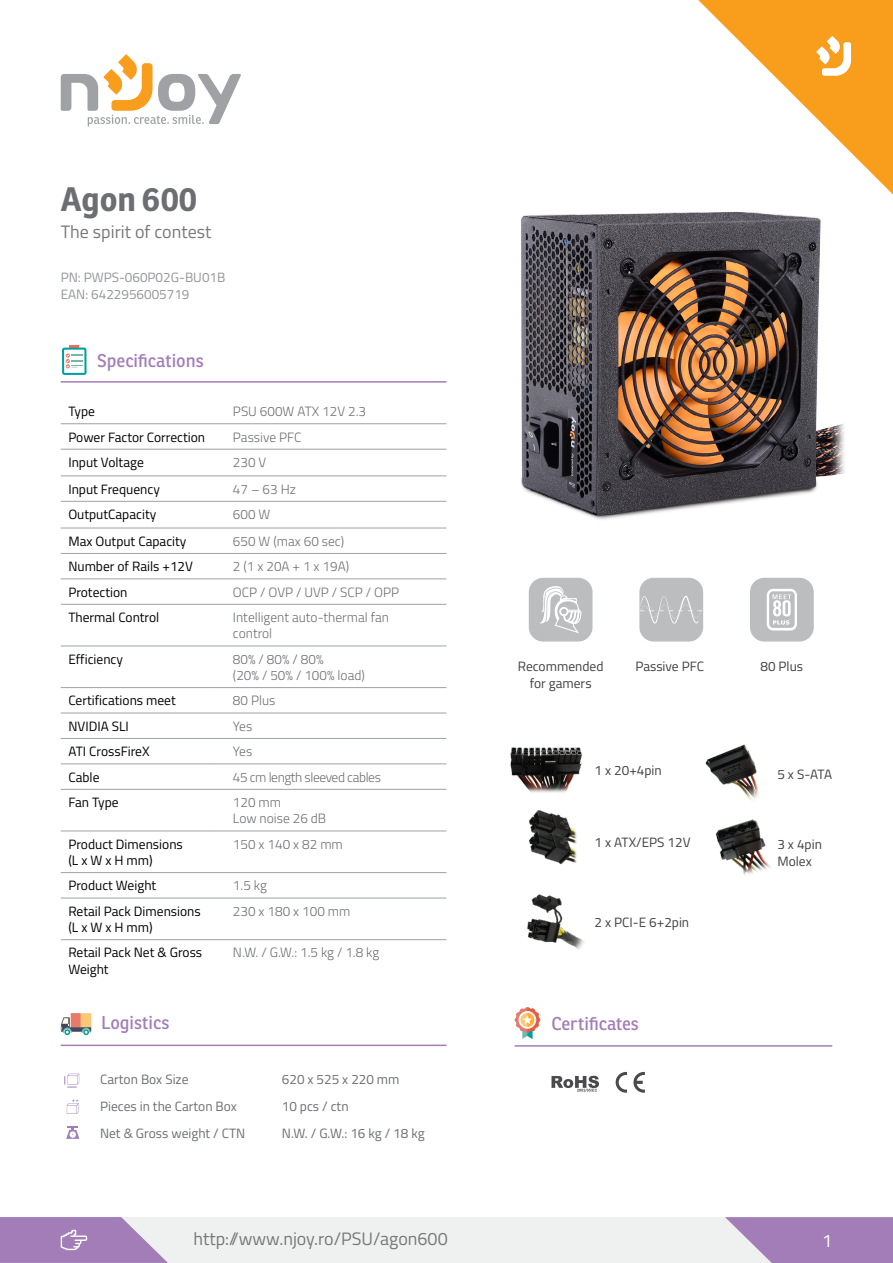
<style>
.page{position:relative;width:893px;height:1263px;background:#fff}
.page>*{position:absolute;margin:0;border:0;box-sizing:border-box;transform-origin:0 0}
.t1{font:700 33px "Ronnia";color:#6d6e71}
.t2{font:18px "Titillium";color:#777878}
.t3{font:18px "Ronnia";color:#a27db8}
.t4{font:18px "Titillium";color:#fff}
.t5{font:13.5px/16.2px "Titillium";color:#000}
.t6{font:300 13.5px/16.2px "Titillium";color:#6d6e71}
.t7{font:13.5px "Titillium";color:#6d6e71}
.t8{font:13.5px/16.5px "Titillium";color:#414042;text-align:center}
.t9{font:13.5px/17px "Titillium";color:#939598}
.t10{font:300 13.5px "Titillium";letter-spacing:-.03em;color:#6d6e71}
</style>
<div class="page">
<div style="left:0;top:1217px;width:893px;height:46px;background:#eff0f0"></div>
<svg style="left:725px;top:1217px;width:168px;height:46px;background:#ac8dbf"></svg>
<img style="left:521px;top:211px;width:324px;height:309px">
<svg style="left:698px;top:0;width:195px;height:194px"></svg>
<hr style="left:61px;top:381px;width:385px;height:2px;background:#a27db8">
<hr style="left:61px;top:423px;width:155px;height:1px;background:#9fa1a4">
<hr style="left:216px;top:423px;width:230px;height:1px;background:#9fa1a4">
<hr style="left:61px;top:449px;width:155px;height:1px;background:#9fa1a4">
<hr style="left:216px;top:449px;width:230px;height:1px;background:#9fa1a4">
<hr style="left:61px;top:475px;width:155px;height:1px;background:#9fa1a4">
<hr style="left:216px;top:475px;width:230px;height:1px;background:#9fa1a4">
<hr style="left:61px;top:501px;width:155px;height:1px;background:#9fa1a4">
<hr style="left:216px;top:501px;width:230px;height:1px;background:#9fa1a4">
<hr style="left:61px;top:528px;width:155px;height:1px;background:#9fa1a4">
<hr style="left:216px;top:528px;width:230px;height:1px;background:#9fa1a4">
<hr style="left:61px;top:604px;width:155px;height:1px;background:#9fa1a4">
<hr style="left:216px;top:604px;width:230px;height:1px;background:#9fa1a4">
<hr style="left:61px;top:646px;width:155px;height:1px;background:#9fa1a4">
<hr style="left:216px;top:646px;width:230px;height:1px;background:#9fa1a4">
<hr style="left:61px;top:553px;width:155px;height:1px;background:#9fa1a4">
<hr style="left:216px;top:553px;width:230px;height:1px;background:#9fa1a4">
<hr style="left:61px;top:578px;width:155px;height:1px;background:#9fa1a4">
<hr style="left:216px;top:578px;width:230px;height:1px;background:#9fa1a4">
<hr style="left:61px;top:738px;width:155px;height:1px;background:#9fa1a4">
<hr style="left:216px;top:738px;width:230px;height:1px;background:#9fa1a4">
<hr style="left:61px;top:763px;width:155px;height:1px;background:#9fa1a4">
<hr style="left:216px;top:763px;width:230px;height:1px;background:#9fa1a4">
<hr style="left:61px;top:789px;width:155px;height:1px;background:#9fa1a4">
<hr style="left:216px;top:789px;width:230px;height:1px;background:#9fa1a4">
<hr style="left:61px;top:830px;width:155px;height:1px;background:#9fa1a4">
<hr style="left:216px;top:830px;width:230px;height:1px;background:#9fa1a4">
<hr style="left:61px;top:872px;width:155px;height:1px;background:#9fa1a4">
<hr style="left:216px;top:872px;width:230px;height:1px;background:#9fa1a4">
<hr style="left:61px;top:687px;width:155px;height:1px;background:#9fa1a4">
<hr style="left:216px;top:687px;width:230px;height:1px;background:#9fa1a4">
<hr style="left:61px;top:713px;width:155px;height:1px;background:#9fa1a4">
<hr style="left:216px;top:713px;width:230px;height:1px;background:#9fa1a4">
<hr style="left:61px;top:939px;width:155px;height:1px;background:#9fa1a4">
<hr style="left:216px;top:939px;width:230px;height:1px;background:#9fa1a4">
<hr style="left:61px;top:898px;width:155px;height:1px;background:#9fa1a4">
<hr style="left:216px;top:898px;width:230px;height:1px;background:#9fa1a4">
<svg style="left:61px;top:54px;width:180px;height:72px"></svg>
<svg style="left:0;top:1217px;width:168px;height:46px;background:#ae8fc1"></svg>
<div style="left:62px;top:348px;width:25px;height:27px;border:2px solid #009ea1;border-radius:2px"></div>
<svg style="left:66px;top:345px;width:17px;height:23px"></svg>
<img style="left:510px;top:747px;width:73px;height:46px">
<img style="left:529px;top:810px;width:48px;height:55px">
<img style="left:715px;top:819px;width:56px;height:56px">
<img style="left:527px;top:894px;width:57px;height:55px">
<img style="left:705px;top:744px;width:54px;height:57px">
<div style="left:529px;top:578px;width:64px;height:63px;background:#bbbdbf;border-radius:14px"></div>
<svg style="left:540px;top:586px;width:42px;height:47px"></svg>
<svg style="left:67px;top:1099px;width:12px;height:15px"></svg>
<svg style="left:66px;top:1126px;width:13px;height:13px"></svg>
<svg style="left:64px;top:1074px;width:15px;height:14px"></svg>
<hr style="left:61px;top:1044px;width:385px;height:2px;background:#a27db8">
<div style="left:71px;top:1013px;width:20px;height:14px;background:#fbc876"></div>
<div style="left:71px;top:1013px;width:10px;height:14px;background:#e87a6b"></div>
<svg style="left:61px;top:1017px;width:30px;height:18px"></svg>
<svg style="left:551px;top:1076px;width:48px;height:15px"></svg>
<hr style="left:515px;top:1045px;width:317px;height:2px;background:#a27db8">
<svg style="left:514px;top:1007px;width:26px;height:32px"></svg>
<div style="left:750px;top:578px;width:64px;height:63px;background:#bbbdbf;border-radius:14px"></div>
<div style="left:639px;top:578px;width:64px;height:63px;background:#bbbdbf;border-radius:14px"></div>
<svg style="left:639px;top:596px;width:65px;height:28px"></svg>
<svg style="left:767px;top:589px;width:30px;height:41px"></svg>
<svg style="left:616px;top:1072px;width:11px;height:21px"></svg>
<svg style="left:633px;top:1072px;width:12px;height:21px"></svg>
<h1 class="t1" style="left:61px;top:178px;width:138px">Agon 600</h1>
<h2 class="t2" style="left:61px;top:218px;width:152px">The spirit of contest</h2>
<p class="t9" style="left:61px;top:268px;width:166px">PN: PWPS-060P02G-BU01B<br>EAN: 6422956005719</p>
<h2 class="t3" style="left:97px;top:349px;width:108px">Specifications</h2>
<p class="t5" style="left:68px;top:403px;width:28px">Type</p>
<p class="t6" style="left:233px;top:403px;width:135px">PSU 600W ATX 12V 2.3</p>
<p class="t5" style="left:68px;top:428px;width:138px">Power Factor Correction</p>
<p class="t6" style="left:233px;top:428px;width:70px">Passive PFC</p>
<p class="t5" style="left:68px;top:453px;width:77px">Input Voltage</p>
<p class="t6" style="left:233px;top:453px;width:35px">230 V</p>
<p class="t5" style="left:68px;top:480px;width:93px">Input Frequency</p>
<p class="t6" style="left:233px;top:480px;width:64px">47 – 63 Hz</p>
<p class="t5" style="left:68px;top:506px;width:89px">OutputCapacity</p>
<p class="t6" style="left:233px;top:506px;width:39px">600 W</p>
<p class="t5" style="left:68px;top:532px;width:120px">Max Output Capacity</p>
<p class="t6" style="left:233px;top:532px;width:113px">650 W (max 60 sec)</p>
<p class="t5" style="left:68px;top:558px;width:126px">Number of Rails +12V</p>
<p class="t6" style="left:233px;top:558px;width:118px">2 (1 x 20A + 1 x 19A)</p>
<p class="t5" style="left:68px;top:583px;width:61px">Protection</p>
<p class="t6" style="left:233px;top:583px;width:168px">OCP / OVP / UVP / SCP / OPP</p>
<p class="t5" style="left:68px;top:609px;width:93px">Thermal Control</p>
<p class="t6" style="left:233px;top:609px;width:158px">Intelligent auto-thermal fan control</p>
<p class="t5" style="left:68px;top:650px;width:56px">Efficiency</p>
<p class="t6" style="left:233px;top:650px;width:133px">80% / 80% / 80%<br>(20% / 50% / 100% load)</p>
<p class="t5" style="left:68px;top:692px;width:109px">Certifications meet</p>
<p class="t6" style="left:233px;top:692px;width:44px">80 Plus</p>
<p class="t5" style="left:68px;top:717px;width:62px">NVIDIA SLI</p>
<p class="t6" style="left:233px;top:717px;width:21px">Yes</p>
<p class="t5" style="left:68px;top:743px;width:83px">ATI CrossFireX</p>
<p class="t6" style="left:233px;top:743px;width:21px">Yes</p>
<p class="t5" style="left:68px;top:768px;width:33px">Cable</p>
<p class="t10" style="left:233px;top:767px;width:149px">45 cm length sleeved cables</p>
<p class="t5" style="left:68px;top:794px;width:52px">Fan Type</p>
<p class="t6" style="left:233px;top:794px;width:95px">120 mm<br>Low noise 26 dB</p>
<p class="t5" style="left:68px;top:835px;width:116px">Product Dimensions (L x W x H mm)</p>
<p class="t6" style="left:233px;top:835px;width:111px">150 x 140 x 82 mm</p>
<p class="t5" style="left:68px;top:877px;width:89px">Product Weight</p>
<p class="t6" style="left:233px;top:877px;width:35px">1.5 kg</p>
<p class="t5" style="left:68px;top:902px;width:134px">Retail Pack Dimensions (L x W x H mm)</p>
<p class="t6" style="left:233px;top:902px;width:119px">230 x 180 x 100 mm</p>
<p class="t5" style="left:68px;top:944px;width:135px">Retail Pack Net &amp; Gross<br>Weight</p>
<p class="t6" style="left:233px;top:944px;width:148px">N.W. / G.W.: 1.5 kg / 1.8 kg</p>
<h2 class="t3" style="left:101px;top:1012px;width:70px">Logistics</h2>
<p class="t7" style="left:100px;top:1069px;width:90px">Carton Box Size</p>
<p class="t7" style="left:282px;top:1069px;width:119px">620 x 525 x 220 mm</p>
<p class="t7" style="left:100px;top:1096px;width:138px">Pieces in the Carton Box</p>
<p class="t7" style="left:282px;top:1096px;width:68px">10 pcs / ctn</p>
<p class="t7" style="left:100px;top:1123px;width:147px">Net &amp; Gross weight / CTN</p>
<p class="t7" style="left:282px;top:1123px;width:144px">N.W. / G.W.: 16 kg / 18 kg</p>
<p class="t8" style="left:518px;top:657px;width:87px">Recommended for gamers</p>
<p class="t8" style="left:635px;top:657px;width:70px">Passive PFC</p>
<p class="t8" style="left:760px;top:657px;width:44px">80 Plus</p>
<p class="t8" style="left:595px;top:761px;width:69px">1 x 20+4pin</p>
<p class="t8" style="left:595px;top:833px;width:97px">1 x ATX/EPS 12V</p>
<p class="t8" style="left:595px;top:913px;width:96px">2 x PCI-E 6+2pin</p>
<h2 class="t3" style="left:551px;top:1012px;width:89px">Certificates</h2>
<p class="t8" style="left:777px;top:765px;width:56px">5 x S-ATA</p>
<p class="t8" style="left:777px;top:835px;width:46px;text-align:left">3 x 4pin<br>Molex</p>
<h2 class="t2" style="left:193px;top:1225px;width:256px">http://www.njoy.ro/PSU/agon600</h2>
<h2 class="t4" style="left:822px;top:1227px;width:12px">1</h2>
</div>
